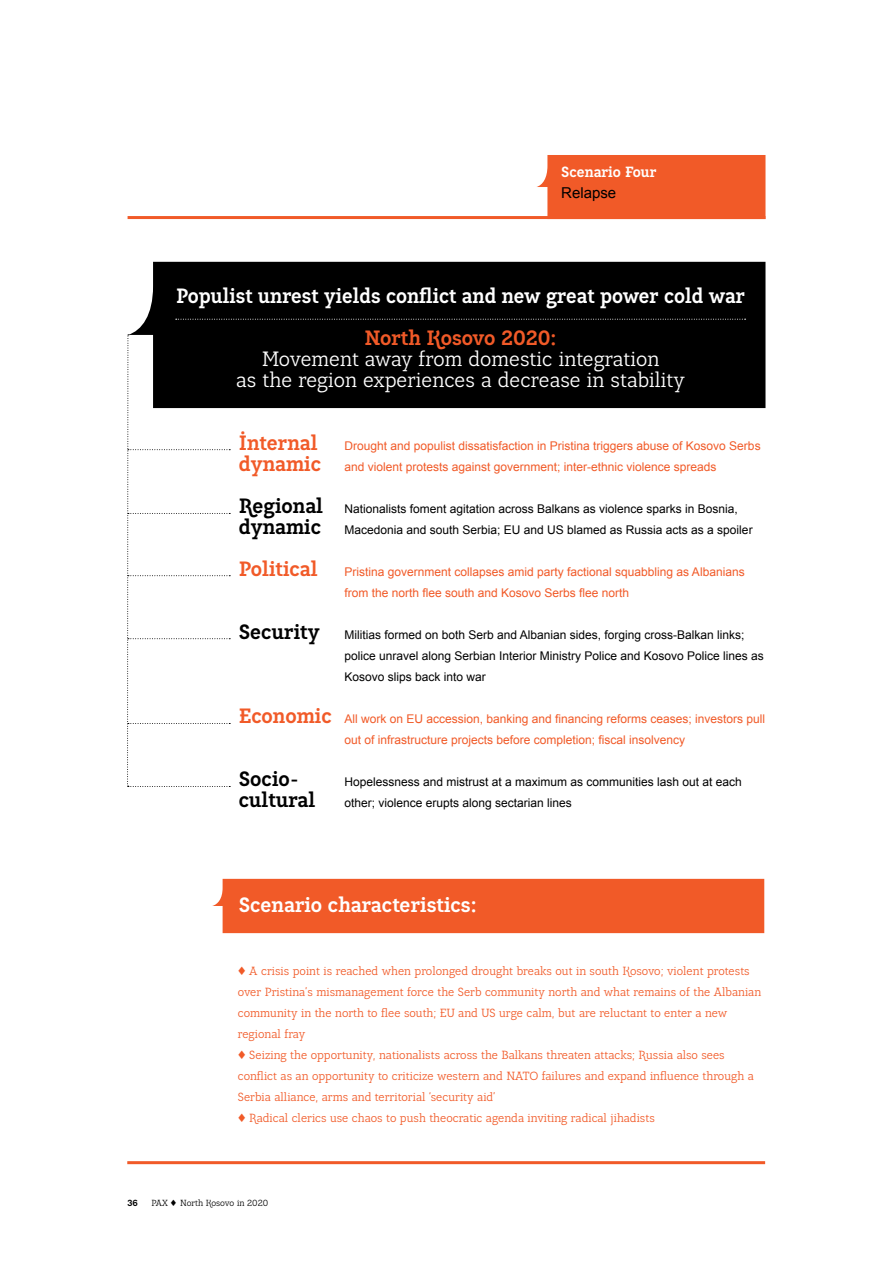
<style>
.page{position:relative;width:893px;height:1263px;background:#fff}
.page>*{position:absolute;margin:0;border:0;box-sizing:border-box;transform-origin:0 0}
.t1{font:21px/21px "Lean OFY";color:#fff;text-align:center}
.t2{font:700 21px "Lean OFY";color:#fff}
.t3{font:700 21px/21px "Lean OFY";color:#f15a28}
.t4{font:700 21px/21px "Lean OFY";color:#000}
.t5{font:700 15px "Lean OFY";color:#fff}
.t6{font:15px "Arial";color:#000}
.t7{font:12px "Lean OFY";color:#f15a28}
.t8{font:12px/21px "Arial";color:#000}
.t9{font:12px/21px "Arial";color:#f15a28}
.t10{font:9px "Lean OFY";color:#000}
.t11{font:700 9px "Lean OFY";color:#000}
</style>
<div class="page">
<div style="left:537px;top:155px;width:228px;height:61px;background:#f15a28"></div>
<hr style="left:128px;top:216px;width:637px;height:3px;background:#f15a28">
<div style="left:128px;top:262px;width:637px;height:146px;background:#000"></div>
<hr style="left:127px;top:1161px;width:638px;height:3px;background:#f15a28">
<svg style="left:127px;top:335px;width:103px;height:452px"></svg>
<svg style="left:176px;top:319px;width:570px;height:1px"></svg>
<div style="left:212px;top:879px;width:552px;height:54px;background:#f15a28"></div>
<p class="t5" style="left:561px;top:163px;width:97px">Scenario Four</p>
<p class="t6" style="left:561px;top:183px;width:57px">Relapse</p>
<h1 class="t2" style="left:176px;top:283px;width:570px">Populist unrest yields conflict and new great power cold war</h1>
<h1 class="t3" style="left:364px;top:327px;width:194px">North Kosovo 2020:</h1>
<h1 class="t1" style="left:236px;top:349px;width:450px">Movement away from domestic integration<br>as the region experiences a decrease in stability</h1>
<h1 class="t3" style="left:239px;top:432px;width:84px">Internal dynamic</h1>
<h1 class="t4" style="left:239px;top:495px;width:86px">Regional dynamic</h1>
<h1 class="t3" style="left:239px;top:558px;width:81px">Political</h1>
<h1 class="t4" style="left:239px;top:621px;width:83px">Security</h1>
<h1 class="t3" style="left:239px;top:705px;width:95px">Economic</h1>
<h1 class="t4" style="left:239px;top:768px;width:78px">Socio&shy;cultural</h1>
<p class="t9" style="left:344px;top:435px;width:418px">Drought and populist dissatisfaction in Pristina triggers abuse of Kosovo Serbs and violent protests against government; inter-ethnic violence spreads</p>
<p class="t8" style="left:344px;top:498px;width:410px">Nationalists foment agitation across Balkans as violence sparks in Bosnia,<br>Macedonia and south Serbia; EU and US blamed as Russia acts as a spoiler</p>
<p class="t9" style="left:344px;top:561px;width:402px">Pristina government collapses amid party factional squabbling as Albanians from the north flee south and Kosovo Serbs flee north</p>
<p class="t8" style="left:344px;top:624px;width:421px">Militias formed on both Serb and Albanian sides, forging cross-Balkan links; police unravel along Serbian Interior Ministry Police and Kosovo Police lines as<br>Kosovo slips back into war</p>
<p class="t9" style="left:344px;top:708px;width:422px">All work on EU accession, banking and financing reforms ceases; investors pull out of infrastructure projects before completion; fiscal insolvency</p>
<p class="t8" style="left:344px;top:771px;width:399px">Hopelessness and mistrust at a maximum as communities lash out at each other; violence erupts along sectarian lines</p>
<h1 class="t2" style="left:239px;top:892px;width:239px">Scenario characteristics:</h1>
<p class="t7" style="left:249px;top:964px;width:502px">A crisis point is reached when prolonged drought breaks out in south Kosovo; violent protests</p>
<p class="t7" style="left:238px;top:985px;width:525px">over Pristina’s mismanagement force the Serb community north and what remains of the Albanian</p>
<p class="t7" style="left:238px;top:1006px;width:491px">community in the north to flee south; EU and US urge calm, but are reluctant to enter a new</p>
<p class="t7" style="left:238px;top:1027px;width:69px">regional fray</p>
<p class="t7" style="left:249px;top:1048px;width:477px">Seizing the opportunity, nationalists across the Balkans threaten attacks; Russia also sees</p>
<p class="t7" style="left:238px;top:1069px;width:517px">conflict as an opportunity to criticize western and NATO failures and expand influence through a</p>
<p class="t7" style="left:238px;top:1090px;width:259px">Serbia alliance, arms and territorial ‘security aid’</p>
<p class="t7" style="left:249px;top:1111px;width:407px">Radical clerics use chaos to push theocratic agenda inviting radical jihadists</p>
<p class="t11" style="left:128px;top:1197px;width:12px">36</p>
<p class="t10" style="left:151px;top:1198px;width:18px">PAX</p>
<p class="t10" style="left:180px;top:1198px;width:90px">North Kosovo in 2020</p>
</div>
